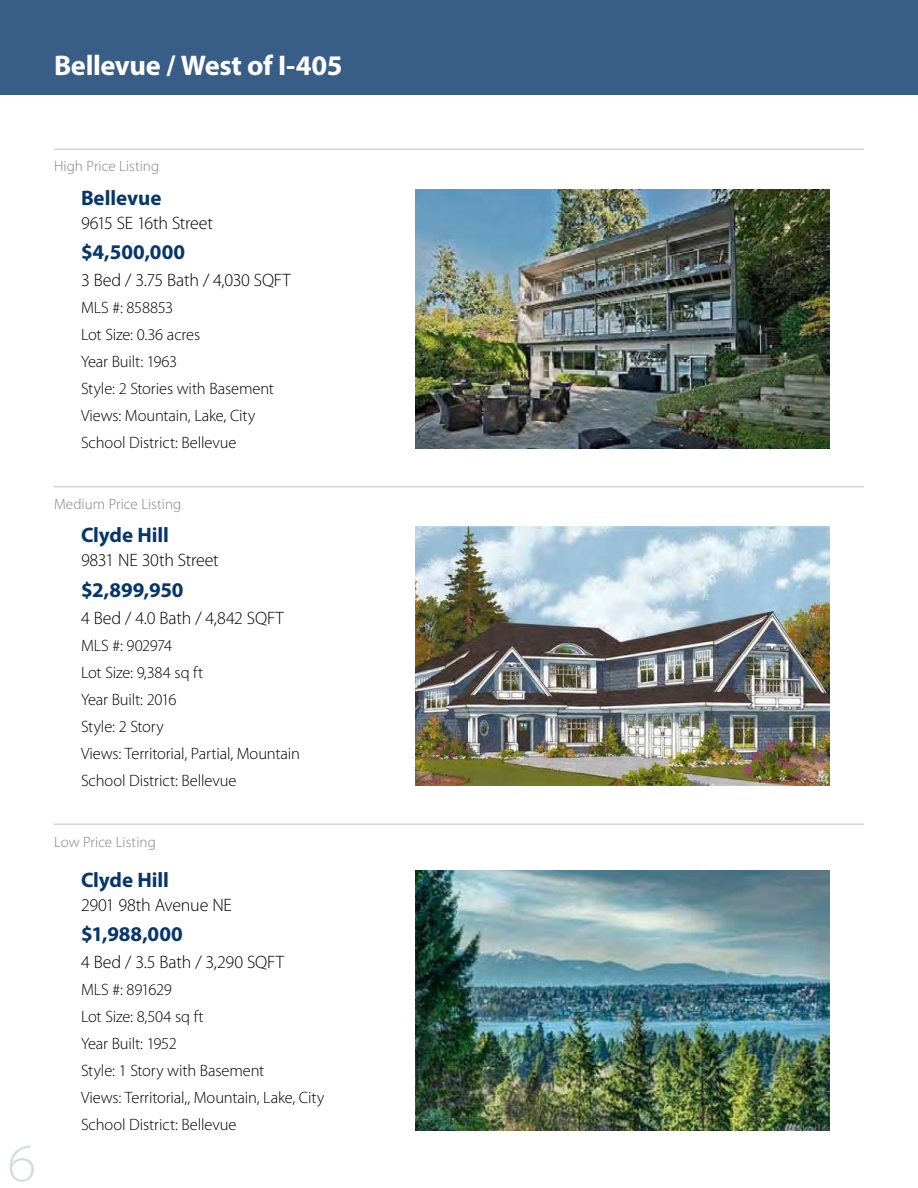
<style>
.page{position:relative;width:918px;height:1188px;background:#fff}
.page>*{position:absolute;margin:0;border:0;box-sizing:border-box;transform-origin:0 0}
.t1{font:300 semi-expanded 54px "Myriad Pro";color:#d7dbe8}
.t2{font:700 28.5px "Myriad Pro";letter-spacing:-.015em;color:#fff}
.t3{font:700 21px "Myriad Pro";letter-spacing:-.005em;color:#07366a}
.t4{font:300 18px "Myriad Pro";letter-spacing:-.015em;color:#000}
.t5{font:300 16.5px/27px "Myriad Pro";letter-spacing:-.005em;color:#000}
.t6{font:300 15px "Myriad Pro";letter-spacing:.005em;color:#808285}
</style>
<div class="page">
<div style="left:0;top:0;width:918px;height:94px;background:#385e87"></div>
<hr style="left:54px;top:486px;width:810px;height:2px;background:#d1d3d4">
<img style="left:415px;top:189px;width:415px;height:260px">
<hr style="left:54px;top:824px;width:810px;height:1px;background:#d1d3d4">
<img style="left:415px;top:526px;width:415px;height:260px">
<img style="left:415px;top:871px;width:415px;height:259px">
<hr style="left:54px;top:148px;width:810px;height:2px;background:#d1d3d4">
<h2 class="t2" style="left:54px;top:47px;width:290px">Bellevue / West of I-405</h2>
<h1 class="t1" style="left:7px;top:1133px;width:30px">6</h1>
<p class="t6" style="left:54px;top:158px;width:107px">High Price Listing</p>
<p class="t3" style="left:81px;top:184px;width:82px">Bellevue</p>
<p class="t4" style="left:81px;top:213px;width:133px">9615 SE 16th Street</p>
<p class="t3" style="left:81px;top:239px;width:106px">$4,500,000</p>
<p class="t4" style="left:81px;top:270px;width:212px">3 Bed / 3.75 Bath / 4,030 SQFT</p>
<p class="t5" style="left:81px;top:295px;width:195px">MLS #: 858853<br>Lot Size: 0.36 acres<br>Year Built: 1963<br>Style: 2 Stories with Basement<br>Views: Mountain, Lake, City<br>School District: Bellevue</p>
<p class="t6" style="left:54px;top:496px;width:129px">Medium Price Listing</p>
<p class="t3" style="left:81px;top:521px;width:90px">Clyde Hill</p>
<p class="t4" style="left:81px;top:550px;width:139px">9831 NE 30th Street</p>
<p class="t3" style="left:81px;top:576px;width:104px">$2,899,950</p>
<p class="t4" style="left:81px;top:608px;width:205px">4 Bed / 4.0 Bath / 4,842 SQFT</p>
<p class="t5" style="left:81px;top:632px;width:220px">MLS #: 902974<br>Lot Size: 9,384 sq ft<br>Year Built: 2016<br>Style: 2 Story<br>Views: Territorial, Partial, Mountain<br>School District: Bellevue</p>
<p class="t6" style="left:54px;top:834px;width:103px">Low Price Listing</p>
<p class="t3" style="left:81px;top:866px;width:90px">Clyde Hill</p>
<p class="t4" style="left:81px;top:895px;width:153px">2901 98th Avenue NE</p>
<p class="t3" style="left:81px;top:920px;width:103px">$1,988,000</p>
<p class="t4" style="left:81px;top:952px;width:205px">4 Bed / 3.5 Bath / 3,290 SQFT</p>
<p class="t5" style="left:81px;top:976px;width:245px">MLS #: 891629<br>Lot Size: 8,504 sq ft<br>Year Built: 1952<br>Style: 1 Story with Basement<br>Views: Territorial,, Mountain, Lake, City<br>School District: Bellevue</p>
</div>
